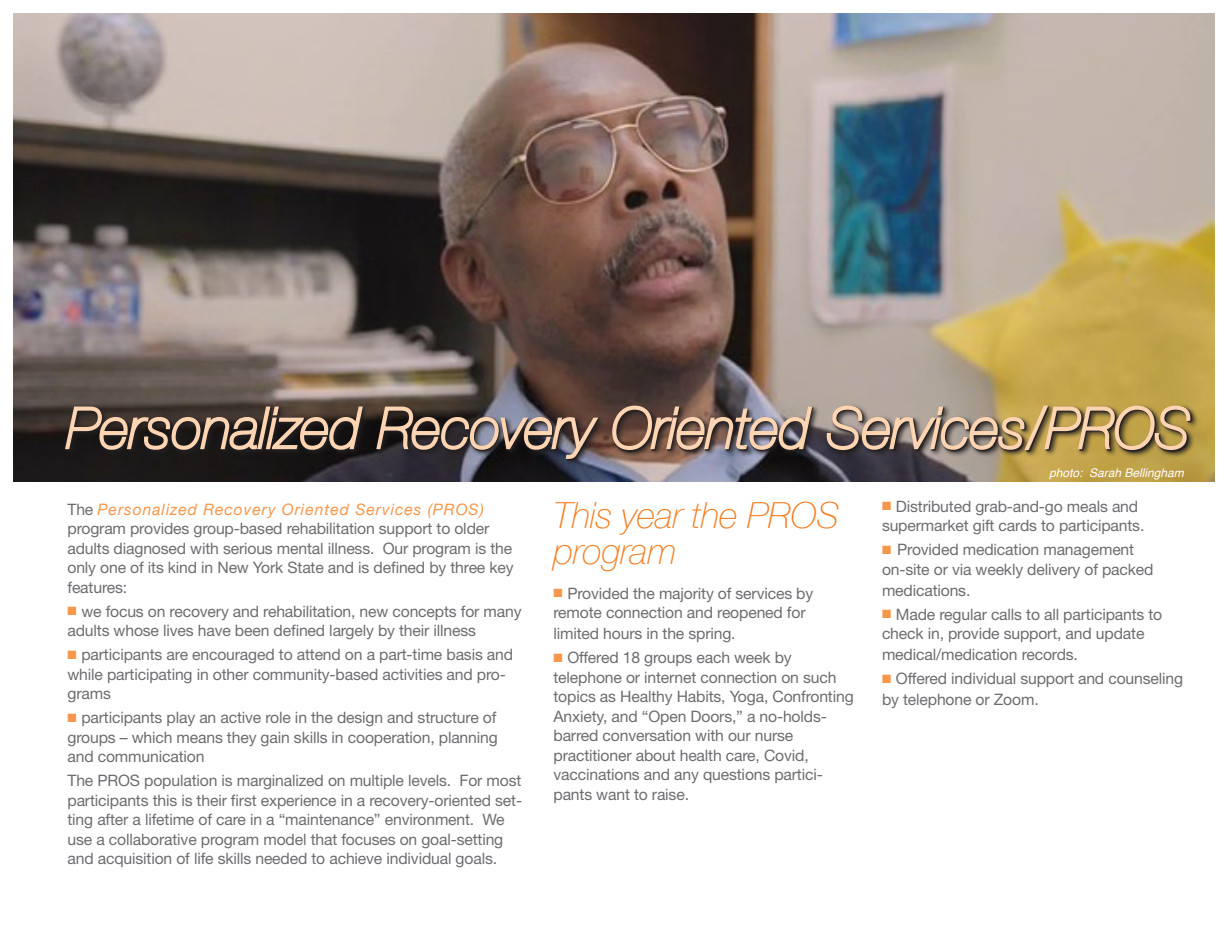
<style>
.page{position:relative;width:1227px;height:927px;background:#fff}
.page>*{position:absolute;margin:0;border:0;box-sizing:border-box;transform-origin:0 0}
.body_copy{font:italic 100 36px/36px "Helvetica Neue";letter-spacing:-.01em;color:#f48026}
.body_copy-2{font:15.75px/19.5px "Helvetica Neue";letter-spacing:-.01em;color:#6c6d70}
.body_copy-3{font:italic 12px "Helvetica";color:#fff}
.s1{font-style:italic;color:#f7974c}
.s2{color:#f7974c}
</style>
<div class="page">
<img style="left:14px;top:14px;width:1201px;height:468px">
<svg style="left:63px;top:404px;width:1135px;height:63px"></svg>
<svg style="left:65px;top:406px;width:1128px;height:55px"></svg>
<svg style="left:63px;top:404px;width:302px;height:48px"></svg>
<svg style="left:374px;top:405px;width:227px;height:56px"></svg>
<svg style="left:610px;top:404px;width:204px;height:48px"></svg>
<svg style="left:824px;top:403px;width:369px;height:49px"></svg>
<p class="body_copy-2" style="left:68px;top:499px;width:448px">The <span class="s1">Personalized Recovery Oriented Services (PROS) </span>program provides group-based rehabilitation support to older adults diagnosed with serious mental illness. Our program is the only one of its kind in New York State and is defined by three key features:</p>
<p class="body_copy-2" style="left:68px;top:601px;width:456px"><span class="s2">■</span> we focus on recovery and rehabilitation, new concepts for many adults whose lives have been defined largely by their illness</p>
<p class="body_copy-2" style="left:68px;top:644px;width:447px"><span class="s2">■</span> participants are encouraged to attend on a part-time basis and while participating in other community-based activities and pro&shy;grams</p>
<p class="body_copy-2" style="left:68px;top:707px;width:432px;text-align:justify"><span class="s2">■</span> participants play an active role in the design and structure of groups – which means they gain skills in cooperation, planning and communication</p>
<p class="body_copy-2" style="left:68px;top:770px;width:456px">The PROS population is marginalized on multiple levels. For most participants this is their first experience in a recovery-oriented set&shy;ting after a lifetime of care in a “maintenance” environment. We use a collaborative program model that focuses on goal-setting and acquisition of life skills needed to achieve individual goals.</p>
<p class="body_copy" style="left:554px;top:496px;width:288px">This year the PROS program</p>
<p class="body_copy-2" style="left:554px;top:583px;width:261px"><span class="s2">■</span> Provided the majority of services by remote connection and reopened for</p>
<p class="body_copy-2" style="left:554px;top:624px;width:184px">limited hours in the spring.</p>
<p class="body_copy-2" style="left:554px;top:648px;width:302px"><span class="s2">■</span> Offered 18 groups each week by telephone or internet connection on such topics as Healthy Habits, Yoga, Confronting Anxiety, and “Open Doors,” a no-holds&shy;barred conversation with our nurse practitioner about health care, Covid, vaccinations and any questions partici&shy;pants want to raise.</p>
<p class="body_copy-3" style="left:1049px;top:463px;width:136px">photo: Sarah Bellingham</p>
<p class="body_copy-2" style="left:882px;top:496px;width:264px"><span class="s2">■</span> Distributed grab-and-go meals and supermarket gift cards to participants.</p>
<p class="body_copy-2" style="left:882px;top:540px;width:273px"><span class="s2">■</span> Provided medication management on-site or via weekly delivery of packed</p>
<p class="body_copy-2" style="left:882px;top:580px;width:90px">medications.</p>
<p class="body_copy-2" style="left:882px;top:604px;width:282px"><span class="s2">■</span> Made regular calls to all participants to check in, provide support, and update</p>
<p class="body_copy-2" style="left:882px;top:645px;width:198px">medical/medication records.</p>
<p class="body_copy-2" style="left:882px;top:668px;width:303px;line-height:21px"><span class="s2">■</span> Offered individual support and counseling by telephone or Zoom.</p>
</div>
